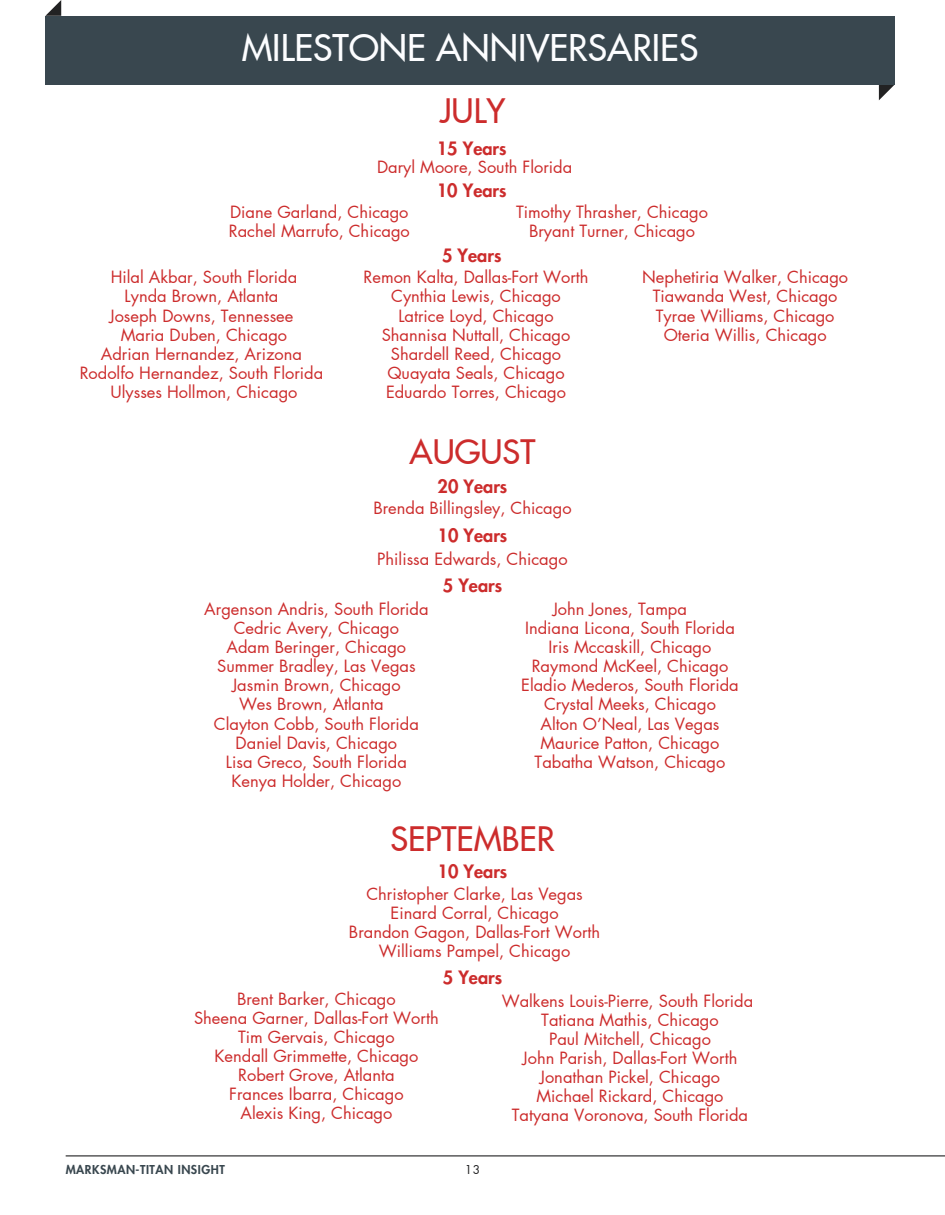
<style>
.page{position:relative;width:945px;height:1215px;background:#fff}
.page>*{position:absolute;margin:0;border:0;box-sizing:border-box;transform-origin:0 0}
.t1{font:500 36px "Futura LT Pro";color:#fcfdff}
.t2{font:500 33px "Futura LT Pro";color:#cc2c2c}
.t3{font:800 18px "Futura LT Pro";color:#cc2c2c}
.t4{font:16.5px/19.2px "Futura LT Pro";color:#cc2c2c;text-align:center}
.t5{font:800 12px "Futura LT Pro";letter-spacing:.045em;color:#39474f}
.t6{font:12px "Futura LT Pro";color:#222223}
</style>
<div class="page">
<svg style="left:879px;top:85px;width:15px;height:15px"></svg>
<div style="left:45px;top:16px;width:850px;height:69px;background:#39474f"></div>
<svg style="left:45px;top:0;width:16px;height:16px"></svg>
<hr style="left:66px;top:1155px;width:879px;height:1px;background:#222223">
<p class="t1" style="left:242px;top:32px;width:458px">MILESTONE ANNIVERSARIES</p>
<h1 class="t2" style="left:440px;top:96px;width:67px">JULY</h1>
<h2 class="t3" style="left:437px;top:140px;width:71px">15 Years</h2>
<h2 class="t3" style="left:437px;top:183px;width:71px">10 Years</h2>
<h3 class="t4" style="left:377px;top:158px;width:197px">Daryl Moore, South Florida</h3>
<h3 class="t4" style="left:229px;top:203px;width:183px;text-align:left">Diane Garland, Chicago<br>Rachel Marrufo, Chicago</h3>
<p class="t4" style="left:516px;top:203px;width:194px">Timothy Thrasher, Chicago<br>Bryant Turner, Chicago</p>
<p class="t4" style="left:80px;top:268px;width:245px">Hilal Akbar, South Florida<br>Lynda Brown, Atlanta<br>Joseph Downs, Tennessee<br>Maria Duben, Chicago<br>Adrian Hernandez, Arizona<br>Rodolfo Hernandez, South Florida</p>
<h1 class="t4" style="left:111px;top:383px;width:188px">Ulysses Hollmon, Chicago</h1>
<h3 class="t3" style="left:442px;top:247px;width:61px">5 Years</h3>
<h3 class="t4" style="left:364px;top:268px;width:227px">Remon Kalta, Dallas-Fort Worth<br>Cynthia Lewis, Chicago<br>Latrice Loyd, Chicago<br>Shannisa Nuttall, Chicago<br>Shardell Reed, Chicago<br>Quayata Seals, Chicago<br>Eduardo Torres, Chicago</h3>
<h1 class="t4" style="left:642px;top:268px;width:208px">Nephetiria Walker, Chicago<br>Tiawanda West, Chicago<br>Tyrae Williams, Chicago<br>Oteria Willis, Chicago</h1>
<h2 class="t2" style="left:410px;top:437px;width:127px">AUGUST</h2>
<h3 class="t3" style="left:438px;top:478px;width:71px">20 Years</h3>
<h3 class="t3" style="left:438px;top:527px;width:71px">10 Years</h3>
<h3 class="t3" style="left:443px;top:577px;width:61px">5 Years</h3>
<h2 class="t4" style="left:373px;top:499px;width:200px">Brenda Billingsley, Chicago</h2>
<h2 class="t4" style="left:377px;top:550px;width:192px">Philissa Edwards, Chicago</h2>
<h2 class="t4" style="left:204px;top:600px;width:226px">Argenson Andris, South Florida</h2>
<h2 class="t4" style="left:234px;top:619px;width:167px">Cedric Avery, Chicago</h2>
<h2 class="t4" style="left:227px;top:638px;width:181px">Adam Beringer, Chicago</h2>
<h2 class="t4" style="left:217px;top:657px;width:200px">Summer Bradley, Las Vegas</h2>
<h2 class="t4" style="left:232px;top:676px;width:170px">Jasmin Brown, Chicago</h2>
<h2 class="t4" style="left:239px;top:695px;width:146px">Wes Brown, Atlanta</h2>
<h2 class="t4" style="left:214px;top:715px;width:207px">Clayton Cobb, South Florida</h2>
<h2 class="t4" style="left:236px;top:734px;width:163px">Daniel Davis, Chicago</h2>
<h2 class="t4" style="left:226px;top:753px;width:182px">Lisa Greco, South Florida</h2>
<h2 class="t4" style="left:232px;top:772px;width:171px">Kenya Holder, Chicago</h2>
<h1 class="t4" style="left:553px;top:600px;width:136px">John Jones, Tampa</h1>
<h1 class="t4" style="left:525px;top:619px;width:211px">Indiana Licona, South Florida</h1>
<h1 class="t4" style="left:549px;top:638px;width:164px">Iris Mccaskill, Chicago</h1>
<h1 class="t4" style="left:532px;top:657px;width:198px">Raymond McKeel, Chicago</h1>
<h1 class="t4" style="left:521px;top:676px;width:219px">Eladio Mederos, South Florida</h1>
<h1 class="t4" style="left:544px;top:695px;width:173px">Crystal Meeks, Chicago</h1>
<h1 class="t4" style="left:541px;top:715px;width:180px">Alton O’Neal, Las Vegas</h1>
<h1 class="t4" style="left:541px;top:734px;width:180px">Maurice Patton, Chicago</h1>
<h1 class="t4" style="left:535px;top:753px;width:192px">Tabatha Watson, Chicago</h1>
<h3 class="t2" style="left:390px;top:824px;width:166px">SEPTEMBER</h3>
<h3 class="t3" style="left:438px;top:863px;width:71px">10 Years</h3>
<h3 class="t4" style="left:349px;top:885px;width:253px">Christopher Clarke, Las Vegas<br>Einard Corral, Chicago<br>Brandon Gagon, Dallas-Fort Worth<br>Williams Pampel, Chicago</h3>
<h3 class="t3" style="left:443px;top:970px;width:61px">5 Years</h3>
<h3 class="t4" style="left:194px;top:990px;width:246px">Brent Barker, Chicago<br>Sheena Garner, Dallas-Fort Worth<br>Tim Gervais, Chicago<br>Kendall Grimmette, Chicago<br>Robert Grove, Atlanta<br>Frances Ibarra, Chicago<br>Alexis King, Chicago</h3>
<h2 class="t5" style="left:66px;top:1164px;width:161px">MARKSMAN-TITAN INSIGHT</h2>
<h2 class="t6" style="left:465px;top:1164px;width:17px">13</h2>
<h3 class="t4" style="left:502px;top:992px;width:253px">Walkens Louis-Pierre, South Florida<br>Tatiana Mathis, Chicago<br>Paul Mitchell, Chicago<br>John Parish, Dallas-Fort Worth<br>Jonathan Pickel, Chicago<br>Michael Rickard, Chicago<br>Tatyana Voronova, South Florida</h3>
</div>
